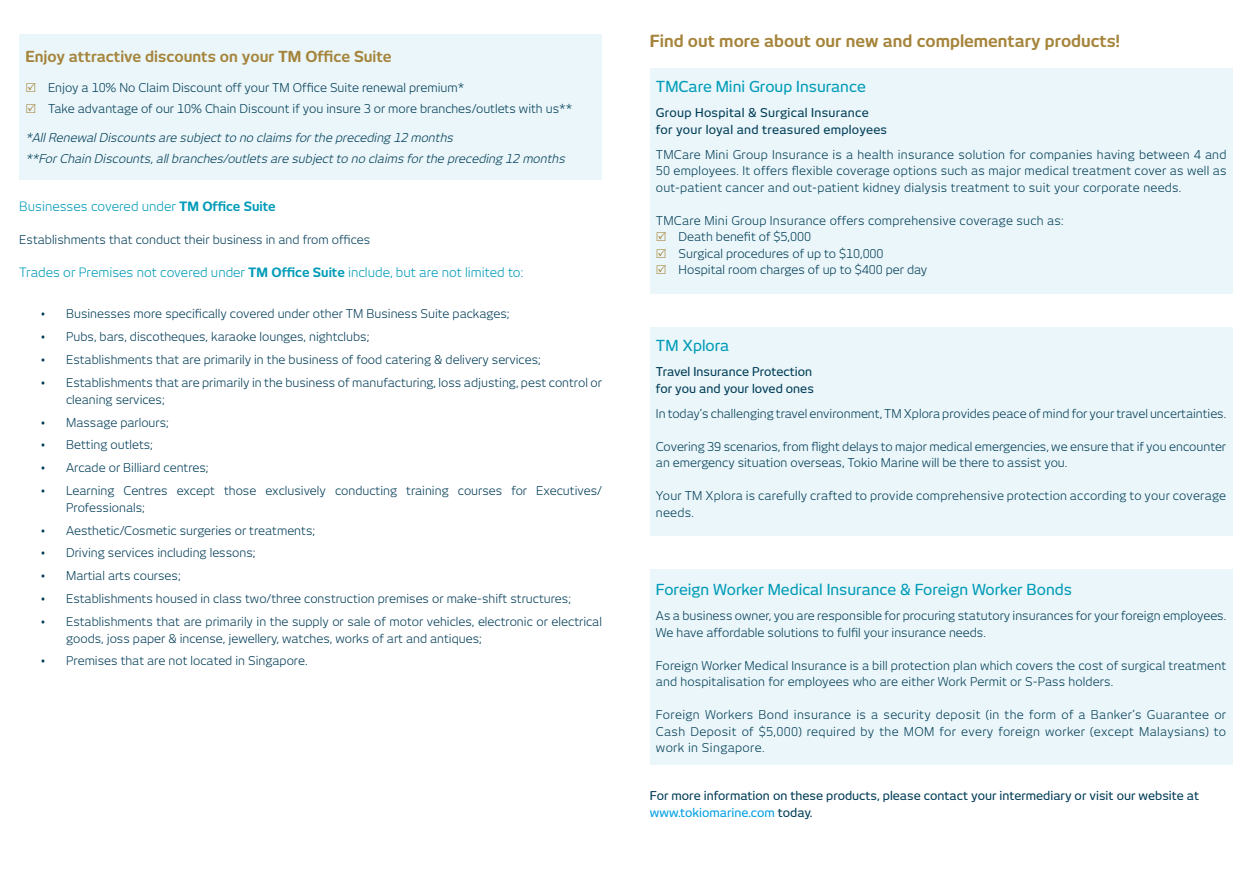
<style>
.page{position:relative;width:1255px;height:893px;background:#fff}
.page>*{position:absolute;margin:0;border:0;box-sizing:border-box;transform-origin:0 0}
.t1{font:700 16.5px "New June";color:#a5843b}
.t2{font:500 15px "New June";color:#009bb8}
.t3{font:700 15px "New June";color:#a5843b}
.t4{font:12.75px "New June";color:#009bb8}
.t5{font:12px/16.5px "New June";color:#003c57}
.t6{font:500 12px/16.5px "New June";color:#003c57}
.t7{font:italic 12px/21px "New June";color:#003c57}
.t8{font:12px/16.5px "New June";letter-spacing:.02em;color:#003c57}
.t9{font:500 12px/16.5px "New June";letter-spacing:.02em;color:#003c57}
.s1{font-weight:700}
.s2{color:#009fe3}
</style>
<div class="page">
<div style="left:19px;top:34px;width:583px;height:146px;background:#eaf6f9"></div>
<div style="left:650px;top:68px;width:582px;height:225px;background:#eaf6f9"></div>
<div style="left:650px;top:327px;width:582px;height:209px;background:#eaf6f9"></div>
<div style="left:650px;top:569px;width:582px;height:196px;background:#eaf6f9"></div>
<p class="t3" style="left:25px;top:48px;width:368px">Enjoy attractive discounts on your TM Office Suite</p>
<p class="t5" style="left:48px;top:77px;width:525px;line-height:21px">Enjoy a 10% No Claim Discount off your TM Office Suite renewal premium*<br>Take advantage of our 10% Chain Discount if you insure 3 or more branches/outlets with us**</p>
<p class="t7" style="left:25px;top:127px;width:544px">*AllRenewalDiscounts are subjectto no claims forthe preceding 12 months<br>**ForChain Discounts,allbranches/outlets are subjectto no claims forthe preceding 12 months</p>
<p class="t4" style="left:19px;top:199px;width:258px">Businesses covered under <span class="s1">TM Office Suite</span></p>
<p class="t5" style="left:19px;top:231px;width:352px">Establishments that conduct their business in and from offices</p>
<p class="t4" style="left:19px;top:265px;width:505px">Trades or Premises not covered under <span class="s1">TM Office Suite</span> include, but are not limited to:</p>
<p class="t5" style="left:41px;top:306px;width:470px">• Businesses more specifically covered under other TM Business Suite packages;</p>
<p class="t5" style="left:41px;top:329px;width:330px">• Pubs, bars, discotheques, karaoke lounges, nightclubs;</p>
<p class="t5" style="left:41px;top:351px;width:501px">• Establishments that are primarily in the business of food catering &amp; delivery services;</p>
<p class="t5" style="left:66px;top:374px;width:537px;text-indent:-26px">• Establishments that are primarily in the business of manufacturing, loss adjusting, pest control or cleaning services;</p>
<p class="t5" style="left:41px;top:414px;width:130px">• Massage parlours;</p>
<p class="t5" style="left:41px;top:437px;width:114px">• Betting outlets;</p>
<p class="t5" style="left:41px;top:459px;width:169px">• Arcade or Billiard centres;</p>
<p class="t5" style="left:66px;top:482px;width:537px;text-indent:-26px">• Learning Centres except those exclusively conducting training courses for Executives/<br>Professionals;</p>
<p class="t5" style="left:41px;top:522px;width:276px">• Aesthetic/Cosmetic surgeries or treatments;</p>
<p class="t5" style="left:41px;top:545px;width:216px">• Driving services including lessons;</p>
<p class="t5" style="left:41px;top:567px;width:141px">• Martial arts courses;</p>
<p class="t5" style="left:41px;top:590px;width:531px">• Establishments housed in class two/three construction premises or make-shift structures;</p>
<p class="t5" style="left:66px;top:613px;width:537px;text-indent:-26px">• Establishments that are primarily in the supply or sale of motor vehicles, electronic or electrical goods, joss paper &amp; incense, jewellery, watches, works of art and antiques;</p>
<p class="t5" style="left:41px;top:653px;width:268px">• Premises that are not located in Singapore.</p>
<h1 class="t1" style="left:650px;top:31px;width:471px">Find out more about our new and complementary products!</h1>
<p class="t2" style="left:656px;top:78px;width:211px">TMCare Mini Group Insurance</p>
<p class="t9" style="left:656px;top:105px;width:233px">Group Hospital &amp; Surgical Insurance for your loyal and treasured employees</p>
<p class="t5" style="left:656px;top:146px;width:572px;text-align:justify">TMCare Mini Group Insurance is a health insurance solution for companies having between 4 and 50 employees. It offers flexible coverage options such as major medical treatment cover as well as out-patient cancer and out-patient kidney dialysis treatment to suit your corporate needs.</p>
<p class="t5" style="left:678px;top:212px;width:386px;text-indent:-23px">TMCare Mini Group Insurance offers comprehensive coverage such as:<br>Death benefit of $5,000<br>Surgical procedures of up to $10,000<br>Hospital room charges of up to $400 per day</p>
<p class="t2" style="left:656px;top:337px;width:75px">TM Xplora</p>
<p class="t6" style="left:656px;top:363px;width:159px">Travel Insurance Protection for you and your loved ones</p>
<p class="t5" style="left:656px;top:405px;width:572px">In today’s challenging travel environment, TM Xplora provides peace of mind for your travel uncertainties.</p>
<p class="t5" style="left:656px;top:438px;width:571px">Covering 39 scenarios, from flight delays to major medical emergencies, we ensure that if you encounter an emergency situation overseas, Tokio Marine will be there to assist you.</p>
<p class="t8" style="left:656px;top:487px;width:571px">Your TM Xplora is carefully crafted to provide comprehensive protection according to your coverage needs.</p>
<p class="t2" style="left:656px;top:581px;width:417px">Foreign Worker Medical Insurance &amp; Foreign Worker Bonds</p>
<p class="t5" style="left:656px;top:607px;width:571px">As a business owner, you are responsible for procuring statutory insurances for your foreign employees.<br>We have affordable solutions to fulfil your insurance needs.</p>
<p class="t5" style="left:656px;top:657px;width:571px">Foreign Worker Medical Insurance is a bill protection plan which covers the cost of surgical treatment and hospitalisation for employees who are either Work Permit or S-Pass holders.</p>
<p class="t5" style="left:656px;top:706px;width:571px;text-align:justify">Foreign Workers Bond insurance is a security deposit (in the form of a Banker’s Guarantee or Cash Deposit of $5,000) required by the MOM for every foreign worker (except Malaysians) to work in Singapore.</p>
<p class="t6" style="left:650px;top:788px;width:550px">For more information on these products, please contact your intermediary or visit our website at <span class="s2">www.tokiomarine.com</span> today.</p>
</div>
